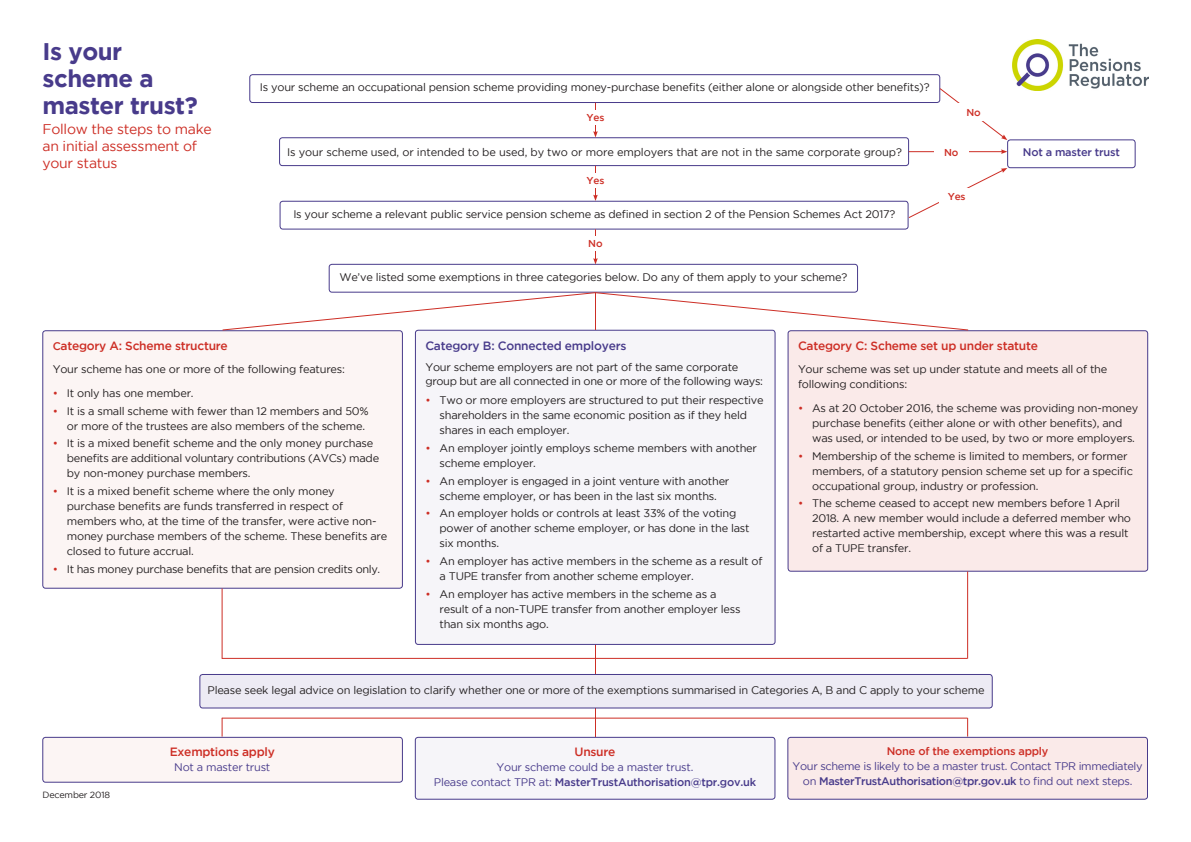
<style>
.page{position:relative;width:1191px;height:842px;background:#fff}
.page>*{position:absolute;margin:0;border:0;box-sizing:border-box;transform-origin:0 0}
.t1{font:700 24px/27px "Gotham";letter-spacing:-.02em;color:#483b8b}
.t2{font:14px/17px "Gotham";letter-spacing:-.02em;color:#cd2e25}
.t3{font:500 12px "Gotham";letter-spacing:-.02em;color:#cd2e25}
.t4{font:500 12px "Gotham";letter-spacing:-.02em;color:#483b8b}
.t5{font:11px/15px "Gotham";letter-spacing:-.02em;color:#231f20}
.t6{font:11px/15px "Gotham";letter-spacing:-.03em;color:#483b8b;text-align:center}
.t7{font:500 11px "Gotham";letter-spacing:-.02em;color:#cd2e25}
.t8{font:500 11px "Gotham";letter-spacing:-.02em;color:#483b8b}
.t9{font:500 10px "Gotham";letter-spacing:-.02em;color:#cd2e25}
.t10{font:9px "Gotham";letter-spacing:-.02em;color:#231f20}
.s1{font-size:11px}
.s2{color:#cd2e25}
.s3{font-weight:500}
</style>
<div class="page">
<hr style="left:595px;top:641px;width:1px;height:96px;background:#cd2e25">
<svg style="left:222px;top:719px;width:1px;height:18px"></svg>
<svg style="left:967px;top:718px;width:1px;height:19px"></svg>
<div style="left:249px;top:74px;width:691px;height:29px;border:1px solid #483b8b;border-radius:3px"></div>
<div style="left:279px;top:137px;width:630px;height:29px;border:1px solid #483b8b;border-radius:3px"></div>
<div style="left:280px;top:201px;width:628px;height:28px;border:1px solid #483b8b;border-radius:3px"></div>
<div style="left:329px;top:264px;width:528px;height:28px;border:1px solid #483b8b;border-radius:3px"></div>
<div style="left:415px;top:330px;width:360px;height:314px;background:#f6f5f9;border-radius:3px"></div>
<div style="left:415px;top:330px;width:360px;height:315px;border:1px solid #483b8b;border-radius:3px"></div>
<hr style="left:595px;top:103px;width:1px;height:30px;background:#cd2e25">
<svg style="left:593px;top:131px;width:5px;height:6px"></svg>
<div style="left:578px;top:111px;width:34px;height:14px;background:#fff"></div>
<hr style="left:595px;top:166px;width:1px;height:30px;background:#cd2e25">
<svg style="left:593px;top:195px;width:5px;height:6px"></svg>
<div style="left:578px;top:173px;width:34px;height:14px;background:#fff"></div>
<hr style="left:595px;top:229px;width:1px;height:31px;background:#cd2e25">
<svg style="left:593px;top:258px;width:5px;height:6px"></svg>
<div style="left:578px;top:236px;width:34px;height:15px;background:#fff"></div>
<div style="left:788px;top:331px;width:359px;height:240px;background:#faeae9;border-radius:3px"></div>
<div style="left:788px;top:330px;width:360px;height:241px;border:1px solid #483b8b;border-radius:3px"></div>
<div style="left:43px;top:331px;width:359px;height:257px;background:#fcf5f4;border-radius:3px"></div>
<div style="left:43px;top:330px;width:360px;height:258px;border:1px solid #483b8b;border-radius:3px"></div>
<svg style="left:222px;top:292px;width:746px;height:38px"></svg>
<div style="left:1007px;top:140px;width:128px;height:28px;border:1px solid #483b8b;border-radius:3px"></div>
<hr style="left:909px;top:151px;width:93px;height:1px;background:#cd2e25">
<svg style="left:1001px;top:149px;width:6px;height:5px"></svg>
<svg style="left:939px;top:88px;width:68px;height:52px"></svg>
<svg style="left:908px;top:168px;width:99px;height:50px"></svg>
<div style="left:939px;top:188px;width:34px;height:17px;background:#fff"></div>
<div style="left:934px;top:144px;width:34px;height:17px;background:#fff"></div>
<div style="left:956px;top:104px;width:34px;height:17px;background:#fff"></div>
<div style="left:43px;top:737px;width:359px;height:45px;background:#fcf5f4;border-radius:3px"></div>
<div style="left:43px;top:737px;width:360px;height:45px;border:1px solid #483b8b;border-radius:3px"></div>
<div style="left:415px;top:737px;width:360px;height:62px;background:#f6f5f9;border-radius:3px"></div>
<div style="left:415px;top:737px;width:360px;height:62px;border:1px solid #483b8b;border-radius:3px"></div>
<hr style="left:967px;top:571px;width:1px;height:88px;background:#cd2e25">
<div style="left:200px;top:674px;width:792px;height:34px;background:#edebf4;border-radius:3px"></div>
<div style="left:200px;top:674px;width:792px;height:34px;border:1px solid #483b8b;border-radius:3px"></div>
<hr style="left:222px;top:588px;width:1px;height:71px;background:#cd2e25">
<hr style="left:222px;top:658px;width:745px;height:1px;background:#cd2e25">
<hr style="left:222px;top:718px;width:745px;height:1px;background:#cd2e25">
<div style="left:788px;top:737px;width:359px;height:62px;background:#faeae9;border-radius:3px"></div>
<div style="left:787px;top:737px;width:360px;height:62px;border:1px solid #483b8b;border-radius:3px"></div>
<img style="left:1012px;top:40px;width:136px;height:50px">
<h1 class="t1" style="left:43px;top:37px;width:157px">Is your scheme a master trust?</h1>
<p class="t2" style="left:43px;top:120px;width:171px">Follow the steps to make an initial assessment of your status</p>
<p class="t5" style="left:260px;top:80px;width:671px">Is your scheme an occupational pension scheme providing money-purchase benefits (either alone or alongside other benefits)?</p>
<p class="t9" style="left:586px;top:112px;width:19px">Yes</p>
<p class="t5" style="left:287px;top:144px;width:616px">Is your scheme used, or intended to be used, by two or more employers that are not in the same corporate group?</p>
<p class="t9" style="left:586px;top:175px;width:19px">Yes</p>
<p class="t5" style="left:293px;top:206px;width:603px">Is your scheme a relevant public service pension scheme as defined in section 2 of the Pension Schemes Act 2017?</p>
<p class="t9" style="left:588px;top:238px;width:16px">No</p>
<p class="t5" style="left:339px;top:269px;width:509px">We’ve listed some exemptions in three categories below. Do any of them apply to your scheme?</p>
<p class="t9" style="left:966px;top:107px;width:16px">No</p>
<p class="t9" style="left:944px;top:147px;width:16px">No</p>
<p class="t9" style="left:947px;top:191px;width:19px">Yes</p>
<p class="t8" style="left:1022px;top:146px;width:99px">Not a master trust</p>
<p class="t3" style="left:53px;top:339px;width:177px"><span class="s1">C</span>ategory A: Scheme structure</p>
<p class="t5" style="left:53px;top:362px;width:294px">Your scheme has one or more of the following features:</p>
<p class="t5" style="left:53px;top:385px;width:142px"><span class="s2">•</span> It only has one member.</p>
<p class="t5" style="left:67px;top:403px;width:303px;text-indent:-14px"><span class="s2">•</span> It is a small scheme with fewer than 12 members and 50% or more of the trustees are also members of the scheme.</p>
<p class="t5" style="left:67px;top:436px;width:314px;text-indent:-14px"><span class="s2">•</span> It is a mixed benefit scheme and the only money purchase benefits are additional voluntary contributions (AVCs) made by non-money purchase members.</p>
<p class="t5" style="left:67px;top:484px;width:322px;text-indent:-14px"><span class="s2">•</span> It is a mixed benefit scheme where the only money<br>purchase benefits are funds transferred in respect of members who, at the time of the transfer, were active non&shy;money purchase members of the scheme. These benefits are closed to future accrual.</p>
<p class="t5" style="left:53px;top:561px;width:329px"><span class="s2">•</span> It has money purchase benefits that are pension credits only.</p>
<p class="t4" style="left:425px;top:339px;width:202px">Category B: Connected employers</p>
<p class="t5" style="left:425px;top:361px;width:339px;line-height:13.2px">Your scheme employers are not part of the same corporate group but are all connected in one or more of the following ways:</p>
<p class="t5" style="left:439px;top:392px;width:326px;text-indent:-14px"><span class="s2">•</span> Two or more employers are structured to put their respective shareholders in the same economic position as if they held shares in each employer.</p>
<p class="t5" style="left:439px;top:440px;width:319px;text-indent:-14px"><span class="s2">•</span> An employer jointly employs scheme members with another scheme employer.</p>
<p class="t5" style="left:425px;top:473px;width:305px;text-align:center"><span class="s2">•</span> An employer is engaged in a joint venture with another scheme employer, or has been in the last six months.</p>
<p class="t5" style="left:439px;top:506px;width:312px;text-indent:-14px"><span class="s2">•</span> An employer holds or controls at least 33% of the voting power of another scheme employer, or has done in the last six months.</p>
<p class="t5" style="left:439px;top:554px;width:324px;text-indent:-14px"><span class="s2">•</span> An employer has active members in the scheme as a result of a TUPE transfer from another scheme employer.</p>
<p class="t5" style="left:439px;top:586px;width:302px;text-indent:-14px"><span class="s2">•</span> An employer has active members in the scheme as a result of a non-TUPE transfer from another employer less than six months ago.</p>
<p class="t3" style="left:798px;top:339px;width:241px">Category C: Scheme set up under statute</p>
<p class="t5" style="left:798px;top:362px;width:311px">Your scheme was set up under statute and meets all of the following conditions:</p>
<p class="t5" style="left:812px;top:400px;width:327px;text-indent:-14px"><span class="s2">•</span> As at 20 October 2016, the scheme was providing non-money purchase benefits (either alone or with other benefits), and was used, or intended to be used, by two or more employers.</p>
<p class="t5" style="left:812px;top:448px;width:322px;text-indent:-14px"><span class="s2">•</span> Membership of the scheme is limited to members, or former members, of a statutory pension scheme set up for a specific occupational group, industry or profession.</p>
<p class="t5" style="left:812px;top:496px;width:320px;text-indent:-14px"><span class="s2">•</span> The scheme ceased to accept new members before 1 April 2018. A new member would include a deferred member who restarted active membership, except where this was a result of a TUPE transfer.</p>
<p class="t5" style="left:207px;top:682px;width:778px">Please seek legal advice on legislation to clarify whether one or more of the exemptions summarised in Categories A, B and C apply to your scheme</p>
<p class="t10" style="left:43px;top:789px;width:69px">December 2018</p>
<p class="t3" style="left:170px;top:744px;width:107px">Exemptions apply</p>
<p class="t6" style="left:174px;top:759px;width:98px">Not a master trust</p>
<p class="t3" style="left:574px;top:744px;width:42px">Unsure</p>
<p class="t6" style="left:434px;top:759px;width:324px">Your scheme could be a master trust.<br>Please contact TPR at: <span class="s3">MasterTrustAuthorisation@tpr.gov.uk</span></p>
<p class="t7" style="left:886px;top:745px;width:163px">None of the exemptions apply</p>
<p class="t6" style="left:792px;top:758px;width:352px">Your scheme is likely to be a master trust. Contact TPR immediately on <span class="s3">MasterTrustAuthorisation@tpr.gov.uk</span> to find out next steps.</p>
</div>
